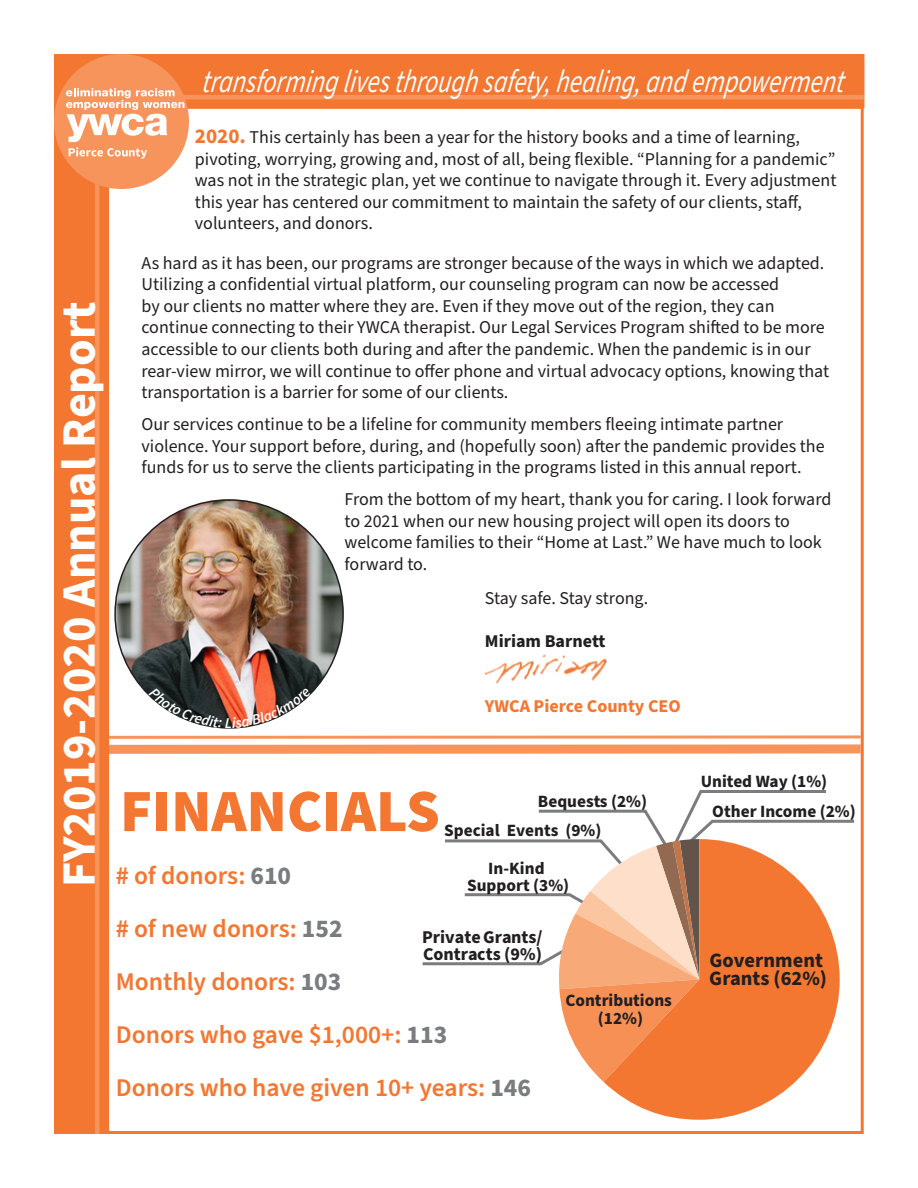
<style>
.page{position:relative;width:918px;height:1188px;background:#fff}
.page>*{position:absolute;margin:0;border:0;box-sizing:border-box;transform-origin:0 0}
.t1{font:900 60px "Source Sans Pro";color:#f37731}
.t2{font:700 48px "Source Sans Pro";color:#fff}
.t3{font:italic 31.8px "Source Sans Pro";color:#fff;scale:.8 1}
.t4{font:600 25.5px "Source Sans Pro";color:#f37731}
.t5{font:700 20.4px/17.2px "Source Sans Pro";color:#231f20}
.t6{font:18px/21.6px "Source Sans Pro";color:#231f20}
.t7{font:700 18px/17.2px "Source Sans Pro";color:#231f20}
.t8{font:700 18px "Source Sans Pro";color:#f37731}
.t9{font:700 17.25px/17.2px "Source Sans Pro";color:#231f20;text-align:center}
.s1{font-weight:700;font-size:21px;color:#f37731}
.s2{font-weight:700;color:#7a7c7f}
</style>
<div class="page">
<svg style="left:110px;top:735px;width:750px;height:4px"></svg>
<div style="left:98px;top:744px;width:763px;height:10px;background:#f7945c"></div>
<div style="left:54px;top:54px;width:810px;height:54px;background:#f37731"></div>
<hr style="left:105px;top:95px;width:759px;height:4px;background:#f7945c">
<div style="left:54px;top:54px;width:54px;height:1080px;background:#f37731"></div>
<hr style="left:95px;top:108px;width:4px;height:1026px;background:#f7945c">
<div style="left:54px;top:54px;width:135px;height:135px;background:#f7945c;border-radius:50%"></div>
<svg style="left:66px;top:88px;width:119px;height:71px"></svg>
<svg style="left:422px;top:790px;width:433px;height:176px"></svg>
<svg style="left:557px;top:839px;width:47px;height:243px"></svg>
<svg style="left:604px;top:839px;width:236px;height:281px;fill:#f37731"></svg>
<img style="left:115px;top:500px;width:228px;height:228px;border-radius:114px">
<img style="left:486px;top:654px;width:121px;height:30px">
<img style="left:148px;top:687px;width:163px;height:41px">
<p class="t2" style="left:46px;top:887px;width:587px;rotate:-90deg">FY2019-2020 Annual Report</p>
<p class="t3" style="left:202px;top:60px;width:811px">transforming lives through safety, healing, and empowerment</p>
<p class="t6" style="left:195px;top:127px;width:643px"><span class="s1">2020.</span> This certainly has been a year for the history books and a time of learning, pivoting, worrying, growing and, most of all, being flexible. “Planning for a pandemic” was not in the strategic plan, yet we continue to navigate through it. Every adjustment this year has centered our commitment to maintain the safety of our clients, staff, volunteers, and donors.</p>
<p class="t6" style="left:141px;top:252px;width:689px">As hard as it has been, our programs are stronger because of the ways in which we adapted.<br>Utilizing a confidential virtual platform, our counseling program can now be accessed<br>by our clients no matter where they are. Even if they move out of the region, they can continue connecting to their YWCA therapist. Our Legal Services Program shifted to be more accessible to our clients both during and after the pandemic. When the pandemic is in our rear-view mirror, we will continue to offer phone and virtual advocacy options, knowing that transportation is a barrier for some of our clients.</p>
<p class="t6" style="left:141px;top:414px;width:685px">Our services continue to be a lifeline for community members fleeing intimate partner violence. Your support before, during, and (hopefully soon) after the pandemic provides the funds for us to serve the clients participating in the programs listed in this annual report.</p>
<p class="t6" style="left:345px;top:489px;width:488px">From the bottom of my heart, thank you for caring. I look forward to 2021 when our new housing project will open its doors to welcome families to their “Home at Last.” We have much to look forward to.</p>
<p class="t6" style="left:485px;top:588px;width:165px">Stay safe. Stay strong.</p>
<p class="t7" style="left:485px;top:633px;width:122px">Miriam Barnett</p>
<p class="t8" style="left:485px;top:694px;width:197px">YWCA Pierce County CEO</p>
<p class="t1" style="left:120px;top:770px;width:321px">FINANCIALS</p>
<p class="t4" style="left:116px;top:858px;width:177px"># of donors: <span class="s2">610</span></p>
<p class="t4" style="left:116px;top:911px;width:228px"># of new donors: <span class="s2">152</span></p>
<p class="t4" style="left:116px;top:964px;width:227px">Monthly donors: <span class="s2">103</span></p>
<p class="t9" style="left:444px;top:786px;width:204px;line-height:29.8px;text-align:left;text-indent:94px">Bequests (2%)<br>Special Events (9%)</p>
<p class="t9" style="left:467px;top:860px;width:104px">In-Kind<br>Support (3%)</p>
<p class="t7" style="left:422px;top:929px;width:122px">Private Grants/<br>Contracts (9%)</p>
<p class="t9" style="left:565px;top:992px;width:108px">Contributions (12%)</p>
<p class="t4" style="left:116px;top:1017px;width:333px">Donors who gave $1,000+: <span class="s2">113</span></p>
<p class="t4" style="left:116px;top:1071px;width:417px">Donors who have given 10+ years: <span class="s2">146</span></p>
<p class="t9" style="left:701px;top:773px;width:128px">United Way (1%)</p>
<p class="t9" style="left:712px;top:803px;width:145px">Other Income (2%)</p>
<p class="t5" style="left:709px;top:952px;width:119px">Government<br>Grants (62%)</p>
</div>
